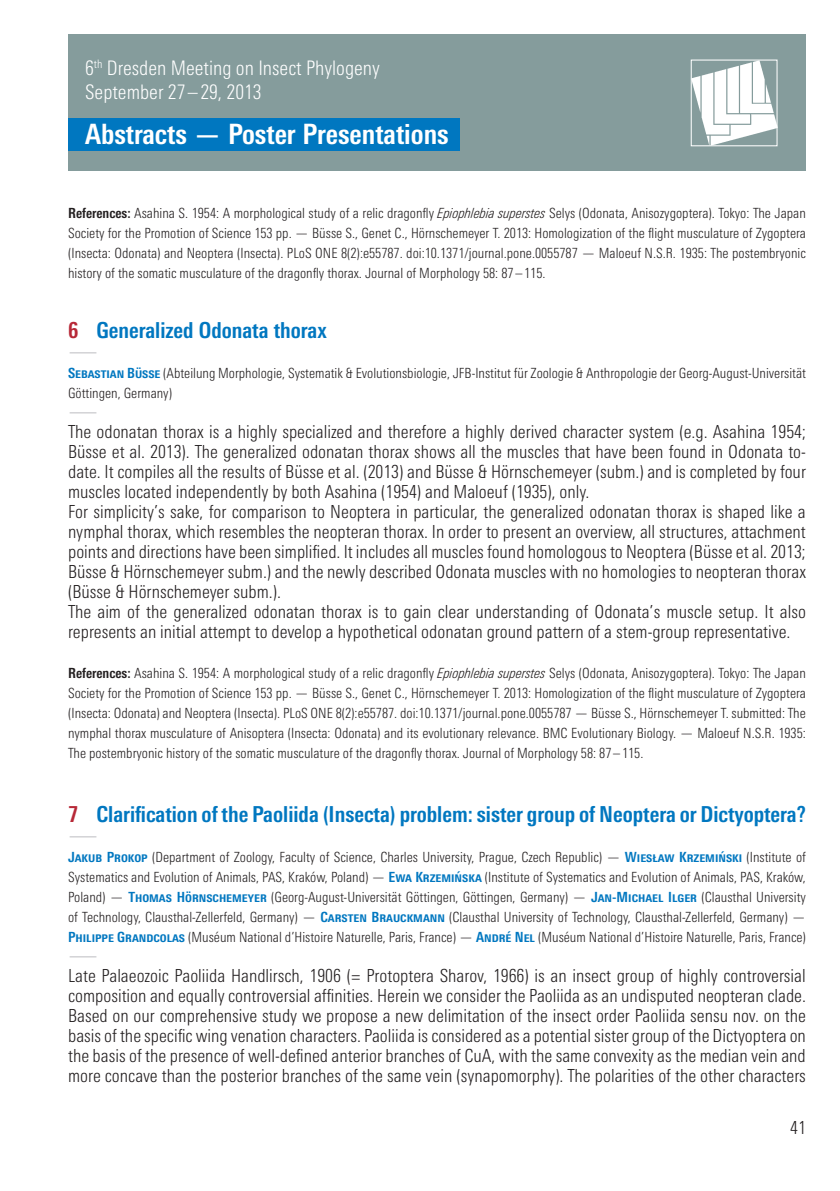
<style>
.page{position:relative;width:840px;height:1191px;background:#fff}
.page>*{position:absolute;margin:0;border:0;box-sizing:border-box;transform-origin:0 0}
.t1{font:700 condensed 28px "Univers Next Pro";color:#fff}
.t2{font:700 condensed 22px "Univers Next Pro";color:#0077c0}
.t3{font:300 condensed 20px/24px "Univers Next Pro";color:#fff}
.t4{font:300 condensed 18px/20px "Univers Next Pro";color:#231f20}
.t5{font:300 condensed 18px "Univers Next Pro";color:#b2b3b7;scale:2 1}
.t6{font:300 condensed 14px/20px "Univers Next Pro";color:#231f20;text-align:justify}
.s1{font-weight:700}
.s2{font-style:italic}
.s3{color:#b72837}
.s4{font-weight:700;color:#0077c0}
</style>
<div class="page">
<div style="left:68px;top:34px;width:737px;height:136px;background:#859c9c"></div>
<div style="left:68px;top:118px;width:391px;height:32px;background:#0077c0"></div>
<img style="left:692px;top:62px;width:83px;height:82px">
<div style="left:690px;top:60px;width:87px;height:86px;border:1px solid #fff"></div>
<h3 class="t3" style="left:85px;top:56px;width:296px">6<sup>th</sup> Dresden Meeting on Insect Phylogeny<br>September 27–29, 2013</h3>
<h1 class="t1" style="left:85px;top:117px;width:365px">Abstracts — Poster Presentations</h1>
<p class="t6" style="left:68px;top:203px;width:739px"><span class="s1">References:</span> Asahina S. 1954: A morphological study of a relic dragonfly <span class="s2">Epiophlebia superstes</span> Selys (Odonata, Anisozygoptera). Tokyo: The Japan Society for the Promotion of Science 153 pp. — Büsse S., Genet C., Hörnschemeyer T. 2013: Homologization of the flight musculature of Zygoptera (Insecta: Odonata) and Neoptera (Insecta). PLoS ONE 8(2):e55787. doi:10.1371/journal.pone.0055787 — Maloeuf N.S.R. 1935: The postembryonic history of the somatic musculature of the dragonfly thorax. Journal of Morphology 58: 87–115.</p>
<h2 class="t2" style="left:68px;top:317px;width:260px"><span class="s3">6</span> Generalized Odonata thorax</h2>
<p class="t5" style="left:65px;top:341px;width:20px">—</p>
<p class="t6" style="left:68px;top:363px;width:739px"><span class="s4">Sebastian Büsse</span> (Abteilung Morphologie, Systematik &amp; Evolutionsbiologie, JFB-Institut für Zoologie &amp; Anthropologie der Georg-August-Universität<br>Göttingen, Germany)</p>
<p class="t5" style="left:65px;top:401px;width:20px">—</p>
<p class="t4" style="left:68px;top:422px;width:739px">The odonatan thorax is a highly specialized and therefore a highly derived character system (e.g. Asahina 1954; Büsse et al. 2013). The generalized odonatan thorax shows all the muscles that have been found in Odonata to&shy;date. It compiles all the results of Büsse et al. (2013) and Büsse &amp; Hörnschemeyer (subm.) and is completed by four muscles located independently by both Asahina (1954) and Maloeuf (1935), only.<br>For simplicity’s sake, for comparison to Neoptera in particular, the generalized odonatan thorax is shaped like a nymphal thorax, which resembles the neopteran thorax. In order to present an overview, all structures, attachment points and directions have been simplified. It includes all muscles found homologous to Neoptera (Büsse et al. 2013; Büsse &amp; Hörnschemeyer subm.) and the newly described Odonata muscles with no homologies to neopteran thorax (Büsse &amp; Hörnschemeyer subm.).<br>The aim of the generalized odonatan thorax is to gain clear understanding of Odonata’s muscle setup. It also represents an initial attempt to develop a hypothetical odonatan ground pattern of a stem-group representative.</p>
<p class="t6" style="left:68px;top:663px;width:739px"><span class="s1">References:</span> Asahina S. 1954: A morphological study of a relic dragonfly <span class="s2">Epiophlebia superstes</span> Selys (Odonata, Anisozygoptera). Tokyo: The Japan Society for the Promotion of Science 153 pp. — Büsse S., Genet C., Hörnschemeyer T. 2013: Homologization of the flight musculature of Zygoptera (Insecta: Odonata) and Neoptera (Insecta). PLoS ONE 8(2):e55787. doi:10.1371/journal.pone.0055787 — Büsse S., Hörnschemeyer T. submitted: The nymphal thorax musculature of Anisoptera (Insecta: Odonata) and its evolutionary relevance. BMC Evolutionary Biology. — Maloeuf N.S.R. 1935:<br>The postembryonic history of the somatic musculature of the dragonfly thorax. Journal of Morphology 58: 87–115.</p>
<h2 class="t2" style="left:68px;top:801px;width:738px"><span class="s3">7</span> Clarification of the Paoliida (Insecta) problem: sister group of Neoptera or Dictyoptera?</h2>
<p class="t5" style="left:65px;top:825px;width:20px">—</p>
<p class="t6" style="left:68px;top:847px;width:739px"><span class="s4">Jakub Prokop</span> (Department of Zoology, Faculty of Science, Charles University, Prague, Czech Republic) — <span class="s4">Wiesław Krzemiński</span> (Institute of Systematics and Evolution of Animals, PAS, Kraków, Poland) — <span class="s4">Ewa Krzemińska</span> (Institute of Systematics and Evolution of Animals, PAS, Kraków, Poland) — <span class="s4">Thomas Hörnschemeyer</span> (Georg-August-Universität Göttingen, Göttingen, Germany) — <span class="s4">Jan-Michael Ilger</span> (Clausthal University of Technology, Clausthal-Zellerfeld, Germany) — <span class="s4">Carsten Brauckmann</span> (Clausthal University of Technology, Clausthal-Zellerfeld, Germany) — <span class="s4">Philippe Grandcolas</span> (Muséum National d’Histoire Naturelle, Paris, France) — <span class="s4">André Nel</span> (Muséum National d’Histoire Naturelle, Paris, France)</p>
<p class="t5" style="left:65px;top:945px;width:20px">—</p>
<p class="t4" style="left:68px;top:966px;width:739px;text-align:justify">Late Palaeozoic Paoliida Handlirsch, 1906 (= Protoptera Sharov, 1966) is an insect group of highly controversial composition and equally controversial affinities. Herein we consider the Paoliida as an undisputed neopteran clade.<br>Based on our comprehensive study we propose a new delimitation of the insect order Paoliida sensu nov. on the basis of the specific wing venation characters. Paoliida is considered as a potential sister group of the Dictyoptera on the basis of the presence of well-defined anterior branches of CuA, with the same convexity as the median vein and more concave than the posterior branches of the same vein (synapomorphy). The polarities of the other characters</p>
<p class="t4" style="left:789px;top:1117px;width:17px">41</p>
</div>
